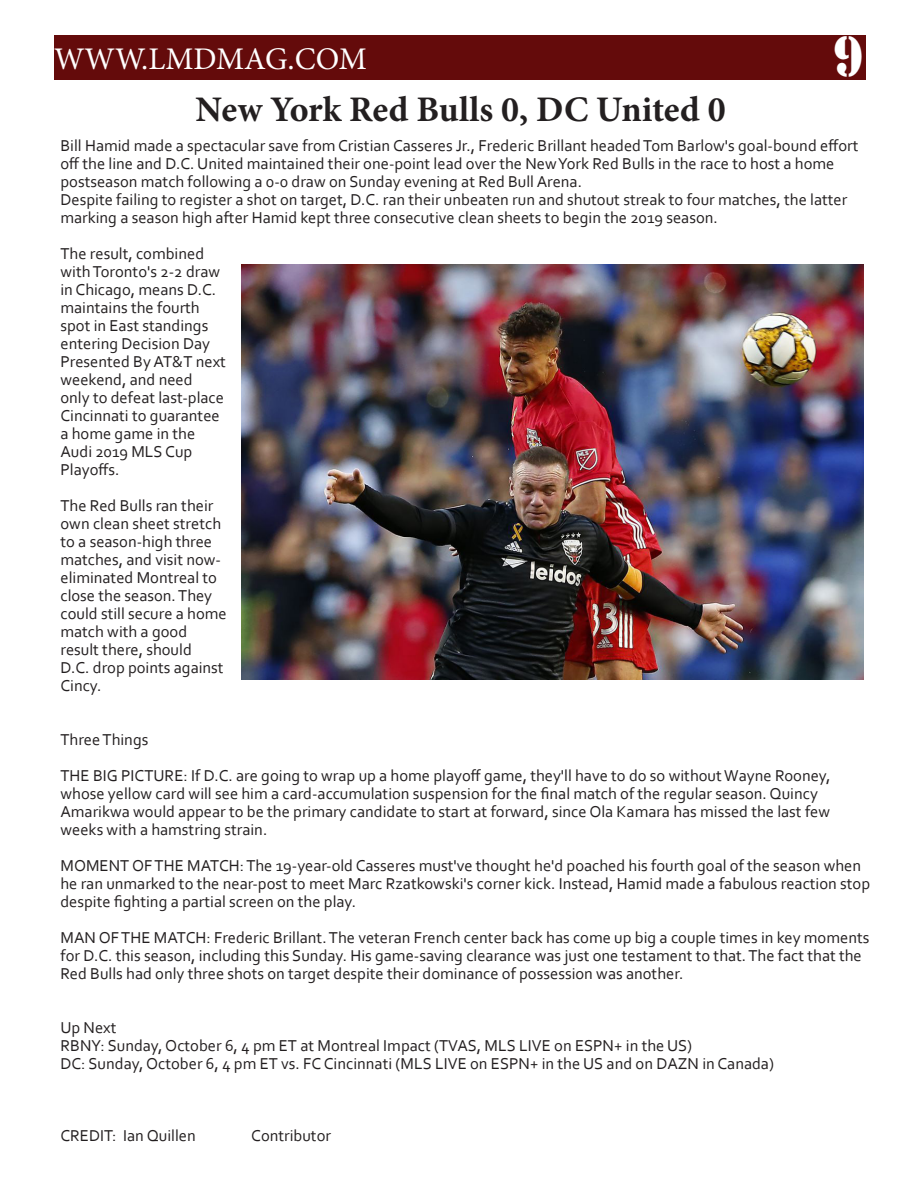
<style>
.page{position:relative;width:918px;height:1188px;background:#fff}
.page>*{position:absolute;margin:0;border:0;box-sizing:border-box;transform-origin:0 0}
.t1{font:52.35px "Stencil Std";color:#fff;scale:.88 1}
.t2{font:700 36px "Minion Pro";color:#231f20}
.t3{font:31.5px "Minion Pro";color:#fff}
.t4{font:16.5px/18px "Corbel";color:#231f20}
</style>
<div class="page">
<div style="left:54px;top:36px;width:812px;height:44px;background:#640b0b"></div>
<img style="left:242px;top:265px;width:622px;height:415px">
<h3 class="t3" style="left:54px;top:38px;width:315px">WWW.LMDMAG.COM</h3>
<h1 class="t1" style="left:834px;top:23px;width:34px">9</h1>
<h2 class="t2" style="left:196px;top:85px;width:532px">New York Red Bulls 0, DC United 0</h2>
<p class="t4" style="left:60px;top:136px;width:799px">Bill Hamid made a spectacular save from Cristian Casseres Jr., Frederic Brillant headed Tom Barlow's goal-bound effort off the line and D.C. United maintained their one-point lead over the New York Red Bulls in the race to host a home postseason match following a 0-0 draw on Sunday evening at Red Bull Arena.<br>Despite failing to register a shot on target, D.C. ran their unbeaten run and shutout streak to four matches, the latter marking a season high after Hamid kept three consecutive clean sheets to begin the 2019 season.</p>
<p class="t4" style="left:60px;top:244px;width:167px">The result, combined with Toronto's 2-2 draw in Chicago, means D.C. maintains the fourth spot in East standings entering Decision Day<br>Presented By AT&amp;T next weekend, and need only to defeat last-place<br>Cincinnati to guarantee a home game in the<br>Audi 2019 MLS Cup<br>Playoffs.</p>
<p class="t4" style="left:60px;top:496px;width:168px">The Red Bulls ran their own clean sheet stretch to a season-high three matches, and visit now&shy;eliminated Montreal to close the season. They could still secure a home match with a good result there, should<br>D.C. drop points against<br>Cincy.</p>
<p class="t4" style="left:60px;top:721px;width:772px;line-height:36px">Three Things<br>THE BIG PICTURE: If D.C. are going to wrap up a home playoff game, they'll have to do so without Wayne Rooney,</p>
<p class="t4" style="left:60px;top:784px;width:771px">whose yellow card will see him a card-accumulation suspension for the final match of the regular season. Quincy<br>Amarikwa would appear to be the primary candidate to start at forward, since Ola Kamara has missed the last few weeks with a hamstring strain.</p>
<p class="t4" style="left:60px;top:856px;width:811px">MOMENT OF THE MATCH: The 19-year-old Casseres must've thought he'd poached his fourth goal of the season when he ran unmarked to the near-post to meet Marc Rzatkowski's corner kick. Instead, Hamid made a fabulous reaction stop despite fighting a partial screen on the play.</p>
<p class="t4" style="left:60px;top:928px;width:810px">MAN OF THE MATCH: Frederic Brillant. The veteran French center back has come up big a couple times in key moments for D.C. this season, including this Sunday. His game-saving clearance was just one testament to that. The fact that the<br>Red Bulls had only three shots on target despite their dominance of possession was another.</p>
<p class="t4" style="left:60px;top:1018px;width:715px">Up Next<br>RBNY: Sunday, October 6, 4 pm ET at Montreal Impact (TVAS, MLS LIVE on ESPN+ in the US)<br>DC: Sunday, October 6, 4 pm ET vs. FC Cincinnati (MLS LIVE on ESPN+ in the US and on DAZN in Canada)</p>
<p class="t4" style="left:60px;top:1126px;width:137px">CREDIT: Ian Quillen</p>
<p class="t4" style="left:251px;top:1126px;width:81px">Contributor</p>
</div>
